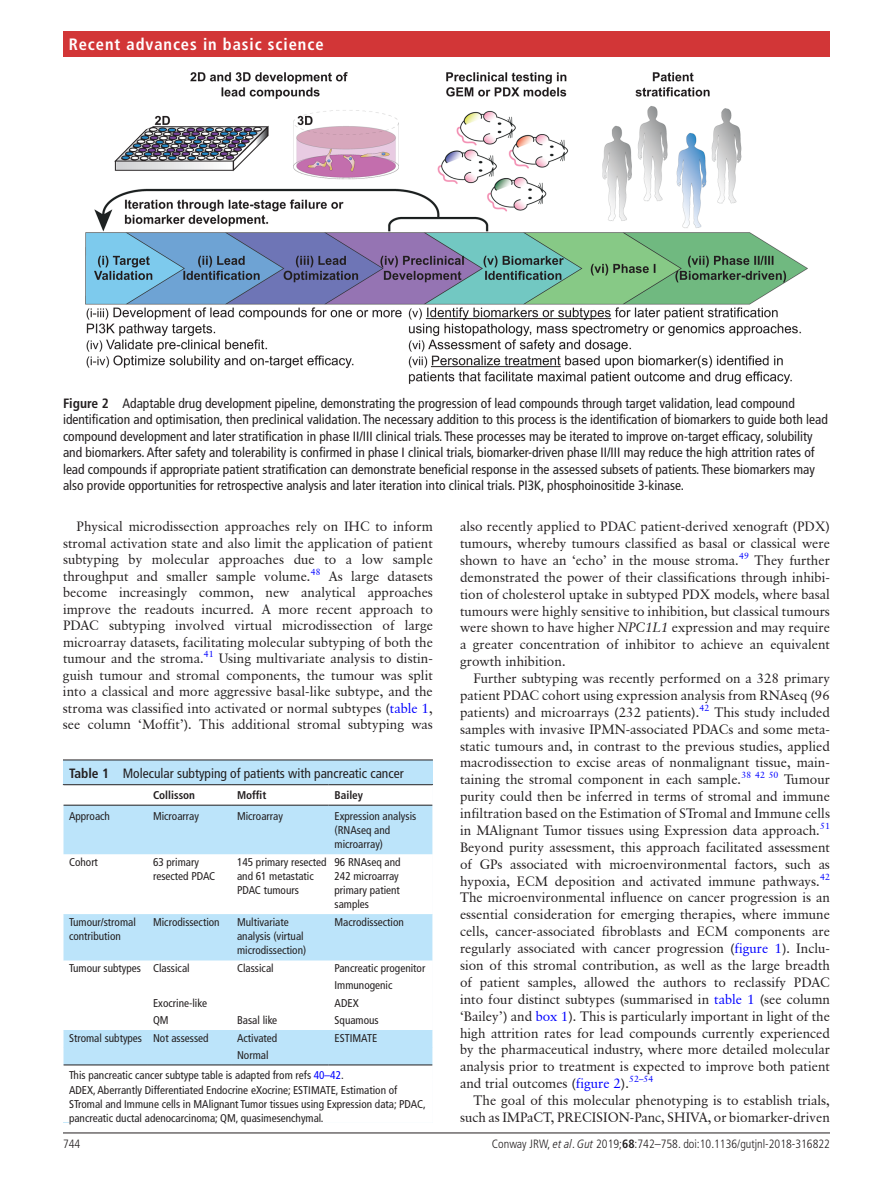
<style>
.page{position:relative;width:893px;height:1191px;background:#fff}
.page>*{position:absolute;margin:0;border:0;box-sizing:border-box;transform-origin:0 0}
.t1{font:700 condensed 16.5px "Frutiger LT Pro";letter-spacing:.055em;color:#fff}
.t2{font:13.5px/17px "Classical Garamond BT";color:#231f20;text-align:justify}
.t3{font:condensed 13.5px/16.5px "Frutiger LT Pro";color:#231f20}
.t4{font:300 condensed 12px "Frutiger LT Pro";color:#231f20}
.t5{font:condensed 11.25px/14.2px "Frutiger LT Pro";color:#231f20}
.t6{font:700 condensed 11.25px "Frutiger LT Pro";color:#231f20}
.t7{font:9px "Classical Garamond BT";color:#00f}
.s1{font-weight:700}
.s2{color:#00f}
.s3{font-style:italic}
</style>
<div class="page">
<hr style="left:63px;top:1132px;width:767px;height:1px;background:#231f20">
<div style="left:63px;top:31px;width:767px;height:25px;background:#d23637"></div>
<img style="left:85px;top:72px;width:723px;height:311px">
<div style="left:63px;top:760px;width:370px;height:362px;background:#bce4fa"></div>
<hr style="left:63px;top:759px;width:370px;height:1px;background:#231f20">
<div style="left:64px;top:785px;width:369px;height:337px;background:#fff"></div>
<svg style="left:64px;top:805px;width:369px;height:259px"></svg>
<hr style="left:63px;top:1064px;width:84px;height:1px;background:#231f20">
<hr style="left:147px;top:1064px;width:84px;height:1px;background:#231f20">
<hr style="left:328px;top:1064px;width:105px;height:1px;background:#231f20">
<hr style="left:63px;top:784px;width:84px;height:1px;background:#231f20">
<hr style="left:63px;top:804px;width:84px;height:1px;background:#231f20">
<hr style="left:147px;top:784px;width:84px;height:1px;background:#231f20">
<hr style="left:147px;top:804px;width:84px;height:1px;background:#231f20">
<hr style="left:231px;top:784px;width:97px;height:1px;background:#231f20">
<hr style="left:231px;top:804px;width:97px;height:1px;background:#231f20">
<hr style="left:328px;top:784px;width:105px;height:1px;background:#231f20">
<hr style="left:328px;top:804px;width:105px;height:1px;background:#231f20">
<hr style="left:231px;top:1064px;width:97px;height:1px;background:#231f20">
<svg style="left:63px;top:785px;width:1px;height:20px"></svg>
<hr style="left:63px;top:805px;width:1px;height:49px;background:#fff">
<hr style="left:63px;top:854px;width:1px;height:60px;background:#fff">
<hr style="left:63px;top:914px;width:1px;height:46px;background:#fff">
<svg style="left:63px;top:960px;width:1px;height:105px"></svg>
<hr style="left:63px;top:1065px;width:1px;height:57px;background:#fff">
<hr style="left:69px;top:1078px;width:364px;height:2px;background:#fff">
<hr style="left:69px;top:1121px;width:364px;height:1px;background:#fff">
<p class="t1" style="left:69px;top:34px;width:256px">Recent advances in basic science</p>
<p class="t3" style="left:63px;top:395px;width:766px"><span class="s1">Figure 2</span> Adaptable drug development pipeline, demonstrating the progression of lead compounds through target validation, lead compound identification and optimisation, then preclinical validation. The necessary addition to this process is the identification of biomarkers to guide both lead compound development and later stratification in phase II/III clinical trials. These processes may be iterated to improve on-target efficacy, solubility and biomarkers. After safety and tolerability is confirmed in phase I clinical trials, biomarker-driven phase II/III may reduce the high attrition rates of lead compounds if appropriate patient stratification can demonstrate beneficial response in the assessed subsets of patients. These biomarkers may also provide opportunities for retrospective analysis and later iteration into clinical trials. PI3K, phosphoinositide 3-kinase.</p>
<p class="t2" style="left:63px;top:518px;width:371px;line-height:16.5px;text-indent:14px">Physical microdissection approaches rely on IHC to inform stromal activation state and also limit the application of patient subtyping by molecular approaches due to a low sample throughput and smaller sample volume.<sup>48</sup> As large datasets become increasingly common, new analytical approaches improve the readouts incurred. A more recent approach to PDAC subtyping involved virtual microdissection of large microarray datasets, facilitating molecular subtyping of both the tumour and the stroma.<sup>41</sup> Using multivariate analysis to distin&shy;guish tumour and stromal components, the tumour was split into a classical and more aggressive basal-like subtype, and the stroma was classified into activated or normal subtypes (<span class="s2">table 1</span>, see column ‘Moffit’). This additional stromal subtyping was</p>
<p class="t2" style="left:460px;top:518px;width:371px">also recently applied to PDAC patient-derived xenograft (PDX) tumours, whereby tumours classified as basal or classical were shown to have an ‘echo’ in the mouse stroma.<sup>49</sup> They further demonstrated the power of their classifications through inhibi&shy;tion of cholesterol uptake in subtyped PDX models, where basal tumours were highly sensitive to inhibition, but classical tumours were shown to have higher <span class="s3">NPC1L1</span> expression and may require a greater concentration of inhibitor to achieve an equivalent growth inhibition.</p>
<p class="t2" style="left:460px;top:669px;width:371px;text-indent:14px">Further subtyping was recently performed on a 328 primary patient PDAC cohort using expression analysis from RNAseq (96 patients) and microarrays (232 patients).<sup>42</sup> This study included samples with invasive IPMN-associated PDACs and some meta&shy;static tumours and, in contrast to the previous studies, applied macrodissection to excise areas of nonmalignant tissue, main&shy;taining the stromal component in each sample.<sup>38</sup> <sup>42</sup> <sup>50</sup> Tumour purity could then be inferred in terms of stromal and immune infiltration based on the Estimation of STromal and Immune cells in MAlignant Tumor tissues using Expression data approach.<sup>51<br></sup>Beyond purity assessment, this approach facilitated assessment of GPs associated with microenvironmental factors, such as hypoxia, ECM deposition and activated immune pathways.</p>
<p class="t3" style="left:69px;top:765px;width:336px"><span class="s1">Table 1</span> Molecular subtyping of patients with pancreatic cancer</p>
<p class="t6" style="left:153px;top:788px;width:44px">Collisson</p>
<p class="t6" style="left:237px;top:788px;width:31px">Moffit</p>
<p class="t6" style="left:335px;top:788px;width:30px">Bailey</p>
<p class="t5" style="left:69px;top:808px;width:43px">Approach</p>
<p class="t5" style="left:153px;top:808px;width:48px">Microarray</p>
<p class="t5" style="left:237px;top:808px;width:48px">Microarray</p>
<p class="t5" style="left:335px;top:808px;width:83px">Expression analysis (RNAseq and microarray)</p>
<p class="t5" style="left:69px;top:854px;width:30px">Cohort</p>
<p class="t5" style="left:153px;top:854px;width:64px">63 primary resected PDAC</p>
<p class="t5" style="left:237px;top:854px;width:91px">145 primary resected and 61 metastatic<br>PDAC tumours</p>
<p class="t5" style="left:335px;top:854px;width:67px">96 RNAseq and<br>242 microarray primary patient samples</p>
<p class="t5" style="left:69px;top:915px;width:68px">Tumour/stromal contribution</p>
<p class="t5" style="left:153px;top:915px;width:68px">Microdissection</p>
<p class="t5" style="left:237px;top:915px;width:71px">Multivariate analysis (virtual microdissection)</p>
<p class="t5" style="left:335px;top:915px;width:71px">Macrodissection</p>
<p class="t5" style="left:69px;top:960px;width:122px">Tumour subtypes Classical</p>
<p class="t5" style="left:237px;top:960px;width:38px">Classical</p>
<p class="t5" style="left:335px;top:959px;width:92px;line-height:17.4px">Pancreatic progenitor<br>Immunogenic</p>
<p class="t5" style="left:153px;top:995px;width:55px">Exocrine-like</p>
<p class="t5" style="left:335px;top:995px;width:26px">ADEX</p>
<p class="t5" style="left:153px;top:1013px;width:17px">QM</p>
<p class="t5" style="left:237px;top:1013px;width:42px">Basal like</p>
<p class="t5" style="left:335px;top:1013px;width:46px">Squamous</p>
<p class="t5" style="left:69px;top:1030px;width:141px">Stromal subtypes Not assessed</p>
<p class="t5" style="left:237px;top:1030px;width:42px">Activated</p>
<p class="t5" style="left:335px;top:1030px;width:44px">ESTIMATE</p>
<p class="t5" style="left:69px;top:1045px;width:276px;line-height:20.4px;text-indent:168px">Normal<br>This pancreatic cancer subtype table is adapted from refs <span class="s2">40–42</span>.</p>
<p class="t5" style="left:69px;top:1082px;width:358px">ADEX, Aberrantly Differentiated Endocrine eXocrine; ESTIMATE, Estimation of<br>STromal and Immune cells in MAlignant Tumor tissues using Expression data; PDAC, pancreatic ductal adenocarcinoma; QM, quasimesenchymal.</p>
<p class="t7" style="left:820px;top:871px;width:11px">42</p>
<p class="t2" style="left:460px;top:889px;width:371px">The microenvironmental influence on cancer progression is an essential consideration for emerging therapies, where immune cells, cancer-associated fibroblasts and ECM components are regularly associated with cancer progression (<span class="s2">figure 1</span>). Inclu&shy;sion of this stromal contribution, as well as the large breadth of patient samples, allowed the authors to reclassify PDAC into four distinct subtypes (summarised in <span class="s2">table 1</span> (see column ‘Bailey’) and <span class="s2">box 1</span>). This is particularly important in light of the high attrition rates for lead compounds currently experienced by the pharmaceutical industry, where more detailed molecular analysis prior to treatment is expected to improve both patient and trial outcomes (<span class="s2">figure 2</span>).</p>
<p class="t7" style="left:629px;top:1073px;width:26px">52–54</p>
<p class="t2" style="left:460px;top:1091px;width:371px;text-align:right">The goal of this molecular phenotyping is to establish trials, such as IMPaCT, PRECISION-Panc, SHIVA, or biomarker-driven</p>
<p class="t4" style="left:63px;top:1136px;width:19px">744</p>
<p class="t4" style="left:492px;top:1136px;width:340px">Conway JRW, <span class="s3">et al</span>. <span class="s3">Gut</span> 2019;<span class="s1">68</span>:742–758. doi:10.1136/gutjnl-2018-316822</p>
</div>
